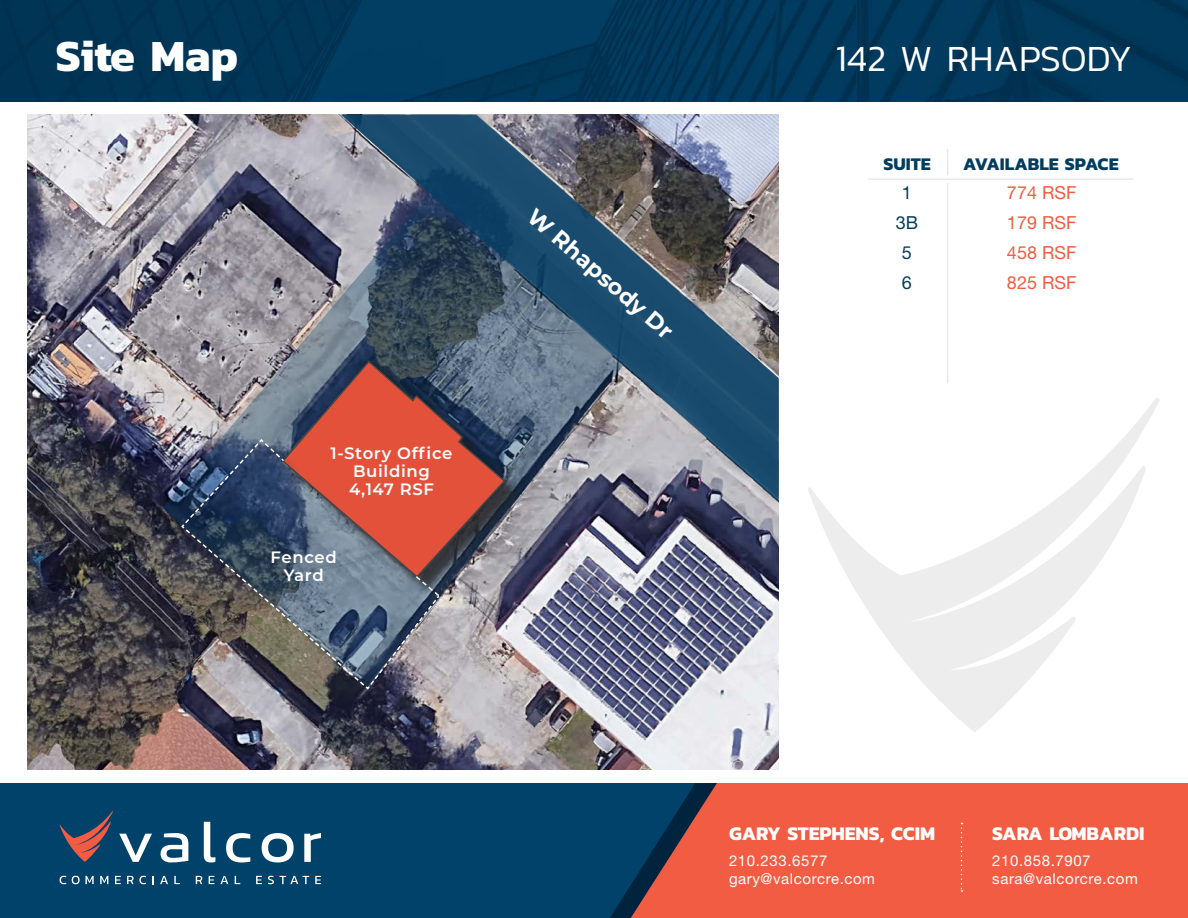
<style>
.page{position:relative;width:1188px;height:918px;background:#fff}
.page>*{position:absolute;margin:0;border:0;box-sizing:border-box;transform-origin:0 0}
.t1{font:700 45px "Kanit";color:#fff}
.big_title{font:300 37.5px "Kanit";color:#fff}
.t2{font:700 22.5px "Montserrat";color:#fff}
.t3{font:700 19.5px "Kanit";color:#fff}
.t4{font:18px "Helvetica Neue LT Std";color:#f15c42}
.t5{font:700 18px "Kanit";color:#033d5d}
.t6{font:18px "Helvetica Neue LT Std";color:#033d5d}
.t7{font:600 16.5px "Montserrat";letter-spacing:.04em;color:#fff}
.t8{font:15px/18px "Helvetica Neue LT Std";letter-spacing:.04em;color:#fff}
</style>
<div class="page">
<div style="left:717px;top:783px;width:471px;height:135px;background:#f15c42"></div>
<svg style="left:695px;top:783px;width:22px;height:135px;background:#d25441"></svg>
<svg style="left:0;top:783px;width:695px;height:135px;background:#0a4267"></svg>
<svg style="left:119px;top:834px;width:33px;height:28px"></svg>
<svg style="left:161px;top:833px;width:27px;height:29px"></svg>
<svg style="left:204px;top:822px;width:11px;height:40px"></svg>
<svg style="left:226px;top:833px;width:24px;height:29px"></svg>
<svg style="left:262px;top:833px;width:32px;height:29px"></svg>
<svg style="left:304px;top:833px;width:17px;height:29px"></svg>
<svg style="left:60px;top:876px;width:6px;height:8px"></svg>
<svg style="left:72px;top:876px;width:22px;height:8px"></svg>
<svg style="left:100px;top:876px;width:8px;height:8px"></svg>
<svg style="left:115px;top:876px;width:6px;height:8px"></svg>
<svg style="left:127px;top:876px;width:19px;height:8px"></svg>
<svg style="left:152px;top:876px;width:2px;height:8px"></svg>
<svg style="left:160px;top:876px;width:8px;height:8px"></svg>
<svg style="left:174px;top:876px;width:6px;height:8px"></svg>
<svg style="left:196px;top:876px;width:6px;height:8px"></svg>
<svg style="left:209px;top:876px;width:5px;height:8px"></svg>
<svg style="left:220px;top:876px;width:8px;height:8px"></svg>
<svg style="left:235px;top:876px;width:5px;height:8px"></svg>
<svg style="left:256px;top:876px;width:6px;height:8px"></svg>
<svg style="left:268px;top:876px;width:41px;height:8px"></svg>
<svg style="left:315px;top:876px;width:6px;height:8px"></svg>
<svg style="left:60px;top:811px;width:53px;height:51px;background:#44495e"></svg>
<svg style="left:961px;top:823px;width:2px;height:69px"></svg>
<img style="left:0;top:0;width:1188px;height:102px">
<svg style="left:808px;top:398px;width:351px;height:334px"></svg>
<hr style="left:868px;top:178px;width:265px;height:2px;background:#e7e9eb">
<hr style="left:947px;top:184px;width:1px;height:199px;background:#e7e9eb">
<svg style="left:947px;top:149px;width:1px;height:26px"></svg>
<img style="left:27px;top:115px;width:752px;height:655px">
<img style="left:341px;top:115px;width:438px;height:387px">
<img style="left:162px;top:192px;width:462px;height:496px">
<div style="left:285px;top:364px;width:238px;height:231px;background:#231f20;opacity:.75"></div>
<svg style="left:281px;top:359px;width:226px;height:220px;background:#7f585d"></svg>
<div style="left:185px;top:442px;width:272px;height:265px;background:#231f20;opacity:.75"></div>
<svg style="left:180px;top:438px;width:261px;height:253px;background:#775e65"></svg>
<img style="left:183px;top:441px;width:258px;height:247px">
<p class="t1" style="left:56px;top:21px;width:184px">Site Map</p>
<p class="big_title" style="left:835px;top:33px;width:298px">142 W RHAPSODY</p>
<p class="t7" style="left:331px;top:441px;width:123px">1-Story Office</p>
<p class="t7" style="left:353px;top:459px;width:78px">Building</p>
<p class="t7" style="left:349px;top:478px;width:86px">4,147 RSF</p>
<p class="t7" style="left:271px;top:545px;width:68px">Fenced</p>
<p class="t7" style="left:284px;top:563px;width:41px">Yard</p>
<p class="t2" style="left:541px;top:201px;width:186px;rotate:41deg">W Rhapsody Dr</p>
<p class="t5" style="left:883px;top:150px;width:49px">SUITE</p>
<p class="t6" style="left:902px;top:182px;width:12px">1</p>
<p class="t6" style="left:896px;top:212px;width:24px">3B</p>
<p class="t6" style="left:902px;top:242px;width:12px">5</p>
<p class="t6" style="left:902px;top:272px;width:12px">6</p>
<p class="t5" style="left:963px;top:150px;width:157px">AVAILABLE SPACE</p>
<p class="t4" style="left:1007px;top:182px;width:71px">774 RSF</p>
<p class="t4" style="left:1007px;top:212px;width:71px">179 RSF</p>
<p class="t4" style="left:1007px;top:242px;width:71px">458 RSF</p>
<p class="t4" style="left:1007px;top:272px;width:71px">825 RSF</p>
<h3 class="t3" style="left:729px;top:819px;width:208px">GARY STEPHENS, CCIM</h3>
<p class="t8" style="left:729px;top:852px;width:148px">210.233.6577 gary@valcorcre.com</p>
<h3 class="t3" style="left:992px;top:818px;width:154px">SARA LOMBARDI</h3>
<p class="t8" style="left:992px;top:852px;width:147px">210.858.7907 sara@valcorcre.com</p>
</div>
